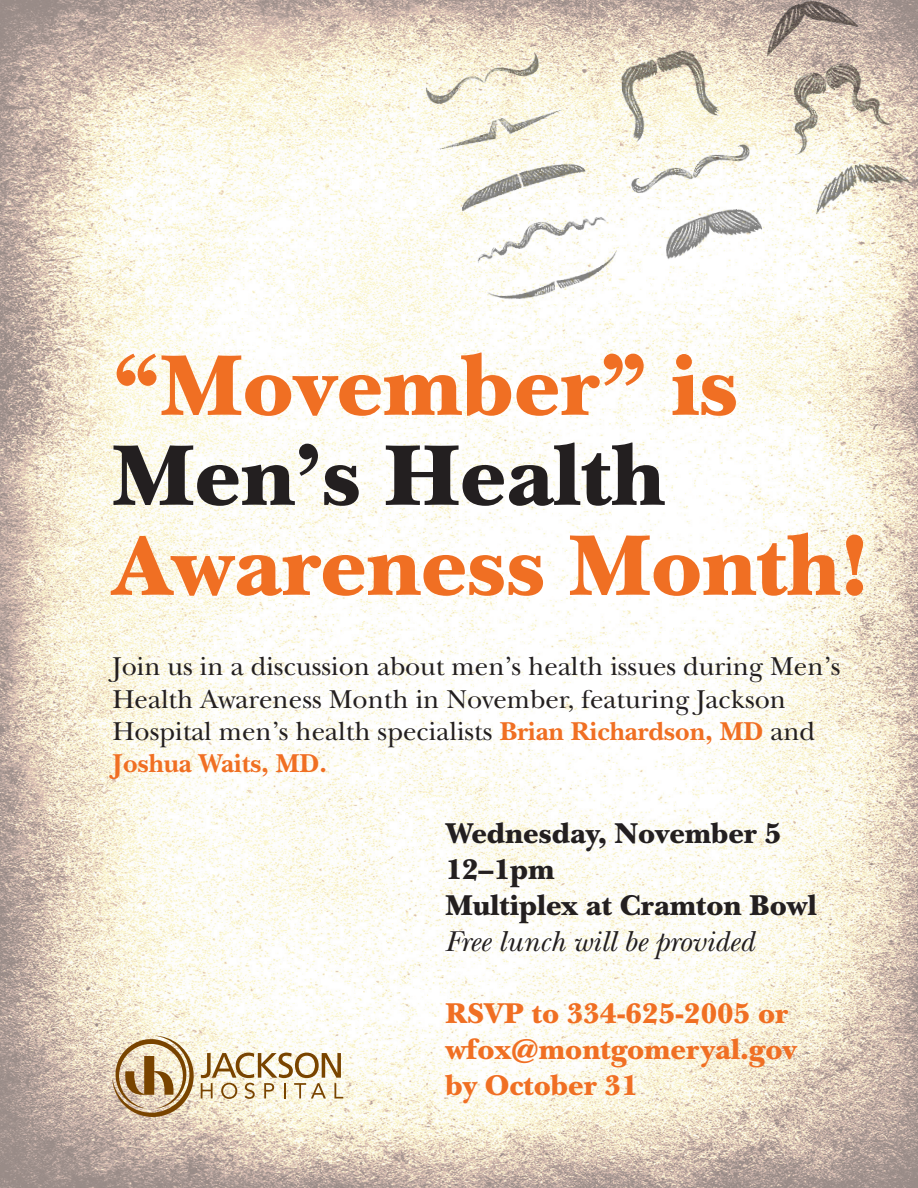
<style>
.page{position:relative;width:918px;height:1188px;background:#fff}
.page>*{position:absolute;margin:0;border:0;box-sizing:border-box;transform-origin:0 0}
.t1{font:900 90px "New Baskerville Std";color:#f06f23}
.t2{font:900 90px "New Baskerville Std";color:#231f20}
.t3{font:900 30px/36px "New Baskerville Std";color:#f06f23}
.t4{font:900 30px/36px "New Baskerville Std";color:#231f20}
.t5{font:italic 30px "New Baskerville Std";color:#231f20}
.t6{font:27px/32.4px "New Baskerville Std";color:#231f20}
.s1{font-weight:700;color:#f06f23}
</style>
<div class="page">
<img style="left:0;top:0;width:918px;height:1188px">
<svg style="left:113px;top:1036px;width:82px;height:81px;background:#c8af8b"></svg>
<svg style="left:201px;top:1053px;width:142px;height:46px"></svg>
<img style="left:405px;top:0;width:513px;height:353px">
<h1 class="t1" style="left:113px;top:334px;width:627px">“Movember” is</h1>
<h1 class="t2" style="left:113px;top:424px;width:554px">Men’s Health</h1>
<h1 class="t1" style="left:113px;top:514px;width:758px">Awareness Month!</h1>
<p class="t6" style="left:113px;top:650px;width:729px">Join us in a discussion about men’s health issues during Men’s Health Awareness Month in November, featuring Jackson Hospital men’s health specialists <span class="s1">Brian Richardson, MD</span> and <span class="s1">Joshua Waits, MD.</span></p>
<p class="t4" style="left:446px;top:816px;width:373px">Wednesday, November 5<br>12–1pm<br>Multiplex at Cramton Bowl</p>
<p class="t5" style="left:446px;top:924px;width:310px">Free lunch will be provided</p>
<p class="t3" style="left:446px;top:996px;width:353px">RSVP to 334-625-2005 or wfox@montgomeryal.gov by October 31</p>
</div>
